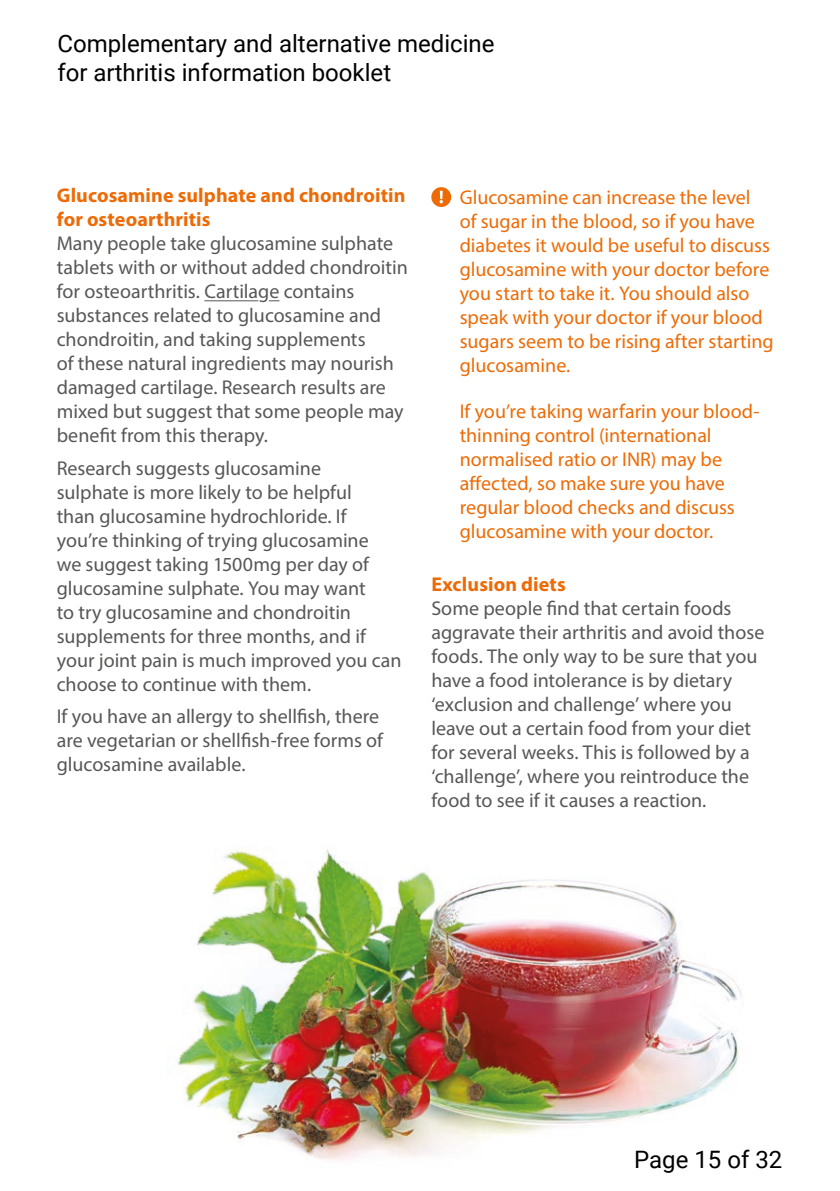
<style>
.page{position:relative;width:840px;height:1191px;background:#fff}
.page>*{position:absolute;margin:0;border:0;box-sizing:border-box;transform-origin:0 0}
.t1{font:24px/28.8px "Roboto";color:#000}
.t2{font:20px/24px "Myriad Pro";color:#575756}
.t3{font:20px/24px "Myriad Pro";color:#ed6b06}
.t4{font:700 20px/24px "Myriad Pro";letter-spacing:.005em;color:#ed6b06}
</style>
<div class="page">
<img style="left:177px;top:849px;width:565px;height:312px">
<svg style="left:204px;top:300px;width:76px;height:2px"></svg>
<div style="left:431px;top:187px;width:20px;height:20px;background:#ed6b06;border-radius:50%"></div>
<svg style="left:439px;top:191px;width:3px;height:12px"></svg>
<p class="t1" style="left:57px;top:28px;width:438px">Complementary and alternative medicine for arthritis information booklet</p>
<p class="t4" style="left:57px;top:183px;width:350px">Glucosamine sulphate and chondroitin for osteoarthritis</p>
<p class="t2" style="left:57px;top:231px;width:352px">Many people take glucosamine sulphate tablets with or without added chondroitin for osteoarthritis. Cartilage contains substances related to glucosamine and chondroitin, and taking supplements<br>of these natural ingredients may nourish damaged cartilage. Research results are mixed but suggest that some people may benefit from this therapy.</p>
<p class="t2" style="left:57px;top:456px;width:346px">Research suggests glucosamine<br>sulphate is more likely to be helpful<br>than glucosamine hydrochloride. If you’re thinking of trying glucosamine<br>we suggest taking 1500mg per day of glucosamine sulphate. You may want<br>to try glucosamine and chondroitin supplements for three months, and if your joint pain is much improved you can choose to continue with them.</p>
<p class="t2" style="left:57px;top:704px;width:327px">If you have an allergy to shellfish, there are vegetarian or shellfish-free forms of glucosamine available.</p>
<p class="t3" style="left:459px;top:185px;width:315px">Glucosamine can increase the level<br>of sugar in the blood, so if you have diabetes it would be useful to discuss glucosamine with your doctor before you start to take it. You should also speak with your doctor if your blood sugars seem to be rising after starting glucosamine.</p>
<p class="t3" style="left:459px;top:399px;width:301px">If you’re taking warfarin your blood&shy;thinning control (international normalised ratio or INR) may be affected, so make sure you have regular blood checks and discuss glucosamine with your doctor.</p>
<p class="t4" style="left:431px;top:571px;width:136px">Exclusion diets</p>
<p class="t2" style="left:431px;top:596px;width:334px">Some people find that certain foods aggravate their arthritis and avoid those foods. The only way to be sure that you have a food intolerance is by dietary ‘exclusion and challenge’ where you leave out a certain food from your diet for several weeks. This is followed by a ‘challenge’, where you reintroduce the food to see if it causes a reaction.</p>
<p class="t1" style="left:633px;top:1144px;width:150px">Page 15 of 32</p>
</div>
